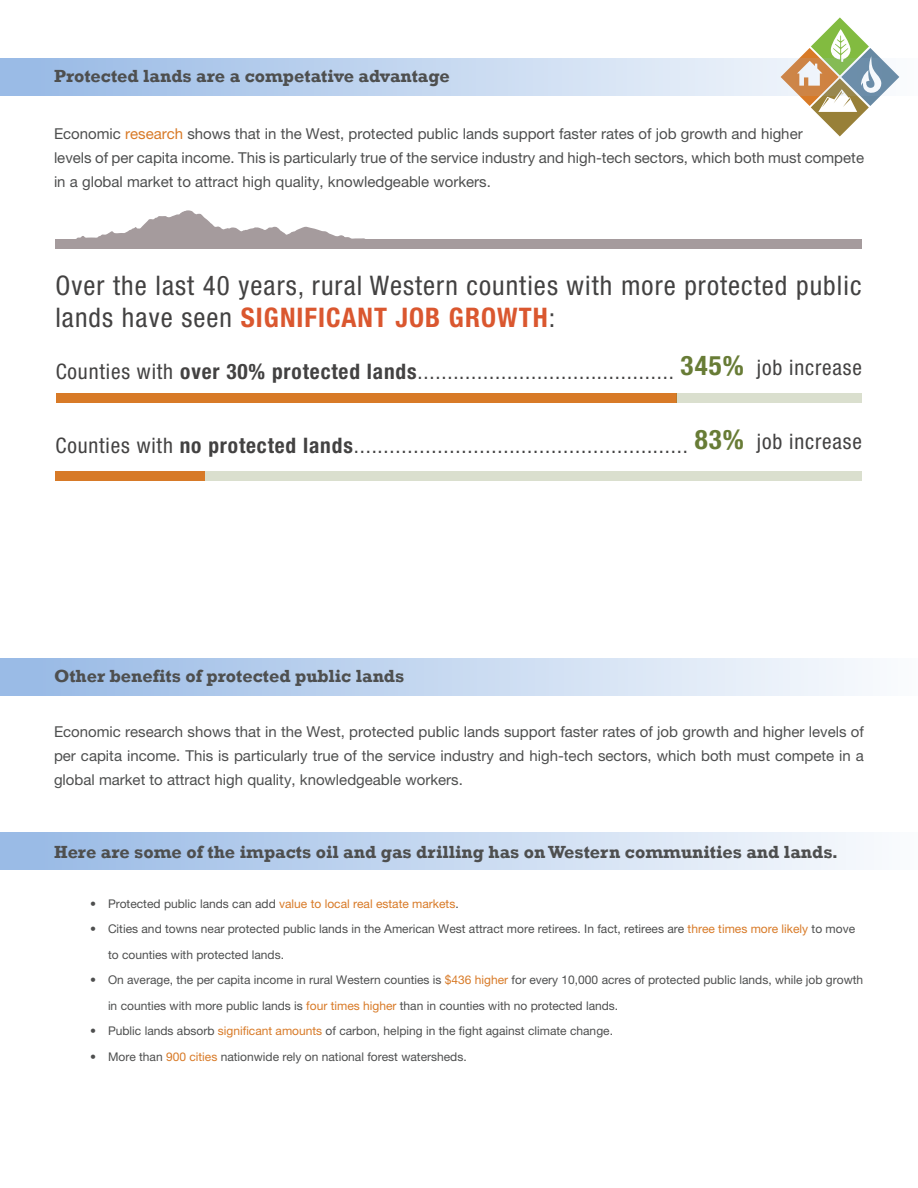
<style>
.page{position:relative;width:918px;height:1188px;background:#fff}
.page>*{position:absolute;margin:0;border:0;box-sizing:border-box;transform-origin:0 0}
.t1{font:condensed 27px/32.4px "Helvetica Neue LT Pro";letter-spacing:.04em;color:#434242}
.t2{font:condensed 21.45px "Helvetica Neue LT Pro";letter-spacing:.04em;color:#434242}
.t3{font:700 18px "Rockwell";color:#4e4f4f}
.t4{font:15px/24px "Helvetica Neue LT Pro";color:#4e4f4f;text-align:justify}
.t5{font:12px/25.5px "Helvetica Neue LT Pro";color:#4e4f4f}
.t6{font:12px "Helvetica Neue LT Pro";color:#d87a27}
.s1{color:#d87a27}
.s2{font-weight:700;color:#da572f}
.s3{font-weight:700}
.s4{font-weight:700;font-size:27px;color:#687c36}
.s5{color:#4e4f4f}
</style>
<div class="page">
<div style="left:0;top:832px;width:918px;height:38px;background:linear-gradient(to right,#96b8e5,#fafbfd)"></div>
<div style="left:0;top:658px;width:918px;height:37px;background:linear-gradient(to right,#96b8e5,#fafcfd)"></div>
<svg style="left:799px;top:17px;width:82px;height:119px"></svg>
<svg style="left:0;top:58px;width:900px;height:38px;background:#bfd0e4"></svg>
<div style="left:55px;top:239px;width:807px;height:9px;background:#a59b9d"></div>
<svg style="left:76px;top:210px;width:289px;height:29px"></svg>
<div style="left:56px;top:394px;width:620px;height:9px;background:#d87a27"></div>
<div style="left:56px;top:472px;width:149px;height:9px;background:#d77a28"></div>
<div style="left:205px;top:472px;width:657px;height:9px;background:#dadfce"></div>
<div style="left:676px;top:394px;width:186px;height:9px;background:#dadfce"></div>
<p class="t3" style="left:54px;top:65px;width:397px">Protected lands are a competative advantage</p>
<p class="t4" style="left:54px;top:121px;width:750px">Economic <span class="s1">research</span> shows that in the West, protected public lands support faster rates of job growth and higher</p>
<p class="t4" style="left:54px;top:145px;width:812px">levels of per capita income. This is particularly true of the service industry and high-tech sectors, which both must compete in a global market to attract high quality, knowledgeable workers.</p>
<p class="t1" style="left:55px;top:269px;width:808px">Over the last 40 years, rural Western counties with more protected public lands have seen <span class="s2">SIGNIFICANT JOB GROWTH</span>:</p>
<p class="t2" style="left:56px;top:359px;width:620px">Counties with <span class="s3">over 30% protected lands</span>...........................................</p>
<p class="t2" style="left:681px;top:355px;width:183px"><span class="s4">345%</span> job increase</p>
<p class="t2" style="left:55px;top:433px;width:634px">Counties with <span class="s3">no protected lands</span>........................................................</p>
<p class="t2" style="left:695px;top:429px;width:169px"><span class="s4">83%</span> job increase</p>
<p class="t3" style="left:54px;top:665px;width:352px">Other benefits of protected public lands</p>
<p class="t4" style="left:54px;top:720px;width:812px">Economic research shows that in the West, protected public lands support faster rates of job growth and higher levels of per capita income. This is particularly true of the service industry and high-tech sectors, which both must compete in a global market to attract high quality, knowledgeable workers.</p>
<p class="t3" style="left:54px;top:841px;width:786px">Here are some of the impacts oil and gas drilling has on Western communities and lands.</p>
<p class="t6" style="left:90px;top:897px;width:370px"><span class="s5">• Protected public lands can add</span> value to local real estate markets<span class="s5">.</span></p>
<p class="t5" style="left:108px;top:916px;width:749px;text-indent:-18px">• Cities and towns near protected public lands in the American West attract more retirees. In fact, retirees are <span class="s1">three times more likely</span> to move to counties with protected lands.</p>
<p class="t5" style="left:108px;top:967px;width:757px;text-indent:-18px">• On average, the per capita income in rural Western counties is <span class="s1">$436 higher</span> for every 10,000 acres of protected public lands, while job growth in counties with more public lands is <span class="s1">four times higher</span> than in counties with no protected lands.</p>
<p class="t5" style="left:90px;top:1018px;width:525px">• Public lands absorb <span class="s1">significant amounts</span> of carbon, helping in the fight against climate change.</p>
<p class="t5" style="left:90px;top:1044px;width:378px">• More than <span class="s1">900 cities</span> nationwide rely on national forest watersheds.</p>
</div>
